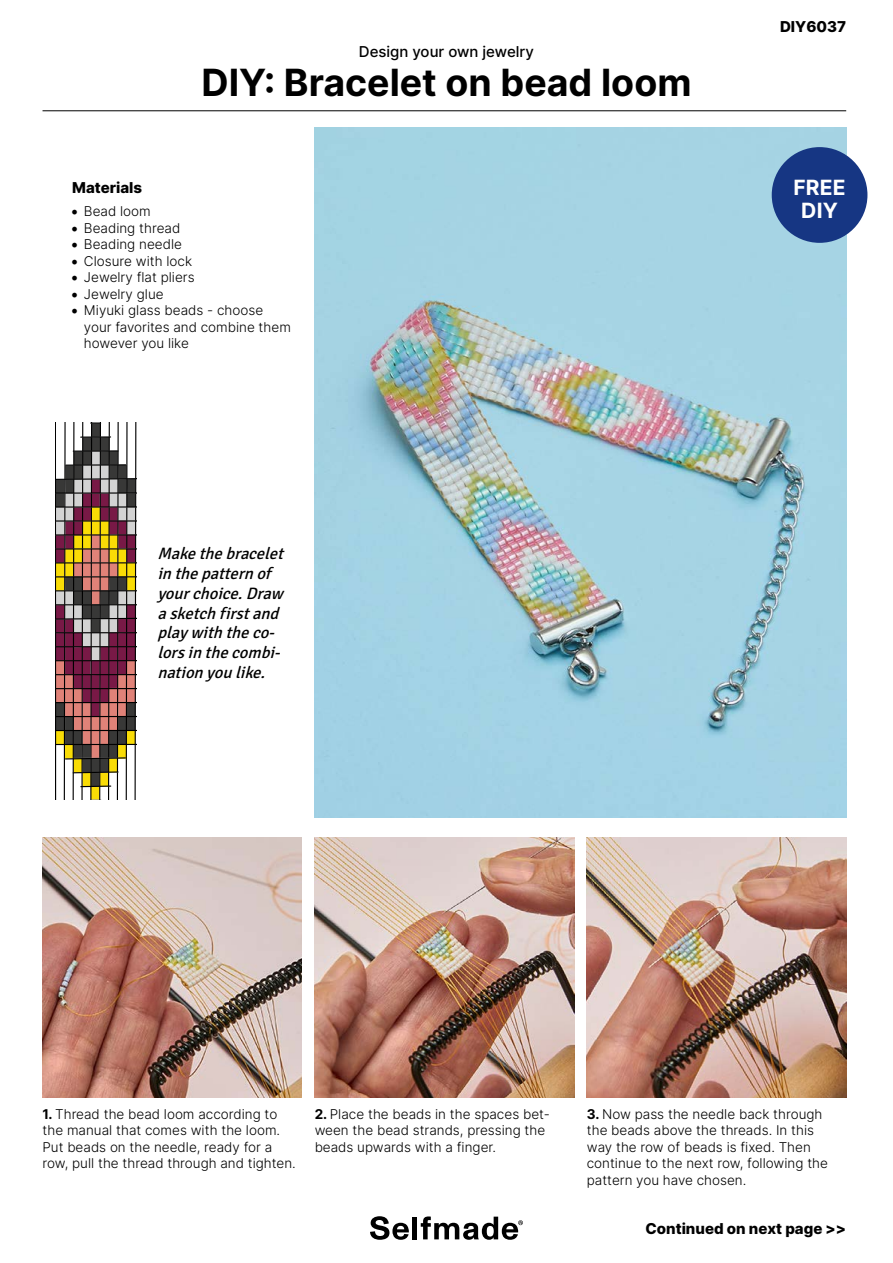
<style>
.page{position:relative;width:893px;height:1263px;background:#fff}
.page>*{position:absolute;margin:0;border:0;box-sizing:border-box;transform-origin:0 0}
.t1{font:700 37.5px "Inter";color:#000}
.t2{font:700 21px/22.5px "Inter";letter-spacing:.01em;color:#fff;text-align:center}
.t3{font:italic 16.5px/19.8px "Signika";color:#000}
.t4{font:800 15px "Inter";color:#000}
.t5{font:500 15px "Inter";color:#000}
.t6{font:300 13.5px/16.5px "Inter";color:#000}
.s1{font-family:"Minion Pro";font-weight:400;font-size:18px}
.s2{font-weight:700}
</style>
<div class="page">
<img style="left:43px;top:838px;width:259px;height:259px">
<img style="left:315px;top:838px;width:259px;height:259px">
<img style="left:587px;top:838px;width:259px;height:259px">
<svg style="left:370px;top:1216px;width:39px;height:24px"></svg>
<hr style="left:413px;top:1216px;width:4px;height:23px;background:#000">
<svg style="left:421px;top:1216px;width:102px;height:24px"></svg>
<img style="left:315px;top:128px;width:531px;height:689px">
<hr style="left:43px;top:111px;width:803px;height:1px;background:#000">
<div style="left:772px;top:147px;width:95px;height:96px;background:#163683;border-radius:50%"></div>
<svg style="left:55px;top:422px;width:81px;height:378px;background:#8c6d61"></svg>
<p class="t5" style="left:359px;top:41px;width:177px">Design your own jewelry</p>
<h1 class="t1" style="left:201px;top:55px;width:492px">DIY: Bracelet on bead loom</h1>
<p class="t4" style="left:72px;top:177px;width:71px">Materials</p>
<p class="t6" style="left:71px;top:203px;width:81px"><span class="s1">•</span> Bead loom</p>
<p class="t6" style="left:71px;top:219px;width:111px"><span class="s1">•</span> Beading thread</p>
<p class="t6" style="left:71px;top:236px;width:112px"><span class="s1">•</span> Beading needle</p>
<p class="t6" style="left:71px;top:252px;width:122px"><span class="s1">•</span> Closure with lock</p>
<p class="t6" style="left:71px;top:269px;width:125px"><span class="s1">•</span> Jewelry flat pliers</p>
<p class="t6" style="left:71px;top:285px;width:94px"><span class="s1">•</span> Jewelry glue</p>
<p class="t6" style="left:84px;top:302px;width:208px;text-indent:-13px"><span class="s1">•</span> Miyuki glass beads - choose your favorites and combine them however you like</p>
<p class="t3" style="left:157px;top:544px;width:132px">Makethebracelet inthepatternof yourchoice.Draw asketchfirstand playwiththeco&shy;lorsinthecombi&shy;nationyoulike.</p>
<p class="t4" style="left:780px;top:15px;width:68px">DIY6037</p>
<h2 class="t2" style="left:793px;top:176px;width:54px">FREE<br>DIY</h2>
<p class="t6" style="left:43px;top:1105px;width:255px"><span class="s2">1.</span> Thread the bead loom according to the manual that comes with the loom.<br>Put beads on the needle, ready for a row, pull the thread through and tighten.</p>
<p class="t6" style="left:315px;top:1105px;width:237px"><span class="s2">2.</span> Place the beads in the spaces bet&shy;ween the bead strands, pressing the beads upwards with a finger.</p>
<p class="t6" style="left:587px;top:1105px;width:243px"><span class="s2">3.</span> Now pass the needle back through the beads above the threads. In this way the row of beads is fixed. Then continue to the next row, following the pattern you have chosen.</p>
<p class="t4" style="left:646px;top:1218px;width:202px">Continued on next page &gt;&gt;</p>
</div>
